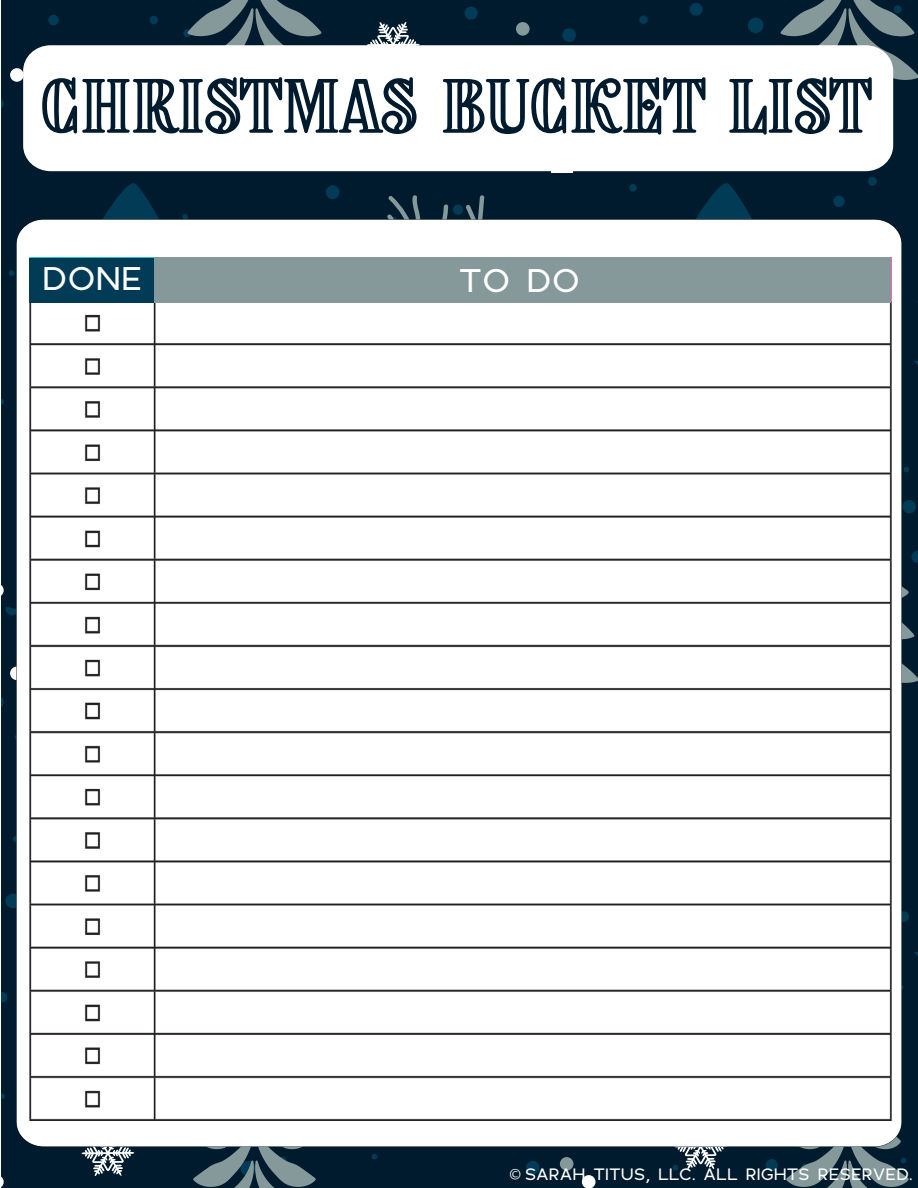
<style>
.page{position:relative;width:918px;height:1188px;background:#fff}
.page>*{position:absolute;margin:0;border:0;box-sizing:border-box;transform-origin:0 0}
.t1{font:68.85px "Goldpicker Line";color:#001b2e}
.t2{font:34.05px "Polly";color:#fff}
.t3{font:17.1px "Polly";color:#fff}
.s1{font-family:"Myriad Pro"}
</style>
<div class="page">
<div style="left:1px;top:0;width:917px;height:1188px;background:#001b2e"></div>
<div style="left:833px;top:196px;width:12px;height:11px;background:#023b56;border-radius:50%"></div>
<div style="left:868px;top:177px;width:9px;height:9px;background:#023b56;border-radius:50%"></div>
<div style="left:748px;top:18px;width:15px;height:15px;background:#023b56;border-radius:50%"></div>
<div style="left:326px;top:185px;width:14px;height:14px;background:#023b56;border-radius:50%"></div>
<div style="left:150px;top:16px;width:8px;height:8px;background:#023b56;border-radius:50%"></div>
<div style="left:629px;top:184px;width:8px;height:8px;background:#023b56;border-radius:50%"></div>
<div style="left:690px;top:3px;width:12px;height:13px;background:#023b56;border-radius:50%"></div>
<div style="left:898px;top:911px;width:11px;height:11px;background:#023b56;border-radius:50%"></div>
<svg style="left:9px;top:270px;width:5px;height:6px"></svg>
<svg style="left:1px;top:399px;width:3px;height:6px"></svg>
<svg style="left:13px;top:836px;width:3px;height:6px"></svg>
<div style="left:6px;top:894px;width:14px;height:14px;background:#023b56;border-radius:50%"></div>
<svg style="left:1px;top:992px;width:6px;height:11px"></svg>
<svg style="left:372px;top:1154px;width:5px;height:5px"></svg>
<div style="left:766px;top:1159px;width:12px;height:12px;background:#023b56;border-radius:50%"></div>
<svg style="left:103px;top:183px;width:85px;height:36px"></svg>
<svg style="left:335px;top:195px;width:150px;height:24px"></svg>
<svg style="left:1px;top:15px;width:58px;height:94px"></svg>
<svg style="left:1px;top:585px;width:15px;height:154px"></svg>
<svg style="left:696px;top:183px;width:56px;height:36px"></svg>
<div style="left:551px;top:114px;width:21px;height:58px;background:#fff"></div>
<svg style="left:464px;top:6px;width:184px;height:36px"></svg>
<svg style="left:902px;top:466px;width:16px;height:217px"></svg>
<svg style="left:183px;top:0;width:139px;height:45px"></svg>
<svg style="left:780px;top:0;width:138px;height:80px"></svg>
<svg style="left:367px;top:22px;width:53px;height:23px"></svg>
<svg style="left:82px;top:1147px;width:52px;height:29px"></svg>
<svg style="left:673px;top:1147px;width:51px;height:24px"></svg>
<svg style="left:1px;top:1093px;width:4px;height:95px"></svg>
<svg style="left:526px;top:1157px;width:70px;height:31px"></svg>
<svg style="left:193px;top:1147px;width:123px;height:41px"></svg>
<svg style="left:786px;top:1147px;width:123px;height:41px"></svg>
<div style="left:16px;top:219px;width:886px;height:928px;background:#fff"></div>
<div style="left:23px;top:45px;width:870px;height:126px;background:#fff;border-radius:27px"></div>
<img style="left:29px;top:258px;width:863px;height:863px">
<div style="left:29px;top:258px;width:127px;height:45px;background:#023b56"></div>
<div style="left:154px;top:258px;width:737px;height:45px;background:#85989a"></div>
<h1 class="t1" style="left:41px;top:61px;width:833px">CHRISTMAS BUCKET LIST</h1>
<h2 class="t2" style="left:42px;top:257px;width:102px">DONE</h2>
<h2 class="t2" style="left:459px;top:258px;width:123px">TO DO</h2>
<p class="t3" style="left:509px;top:1163px;width:405px"><span class="s1">©</span> SARAH TITUS, LLC. ALL RIGHTS RESERVED.</p>
</div>
